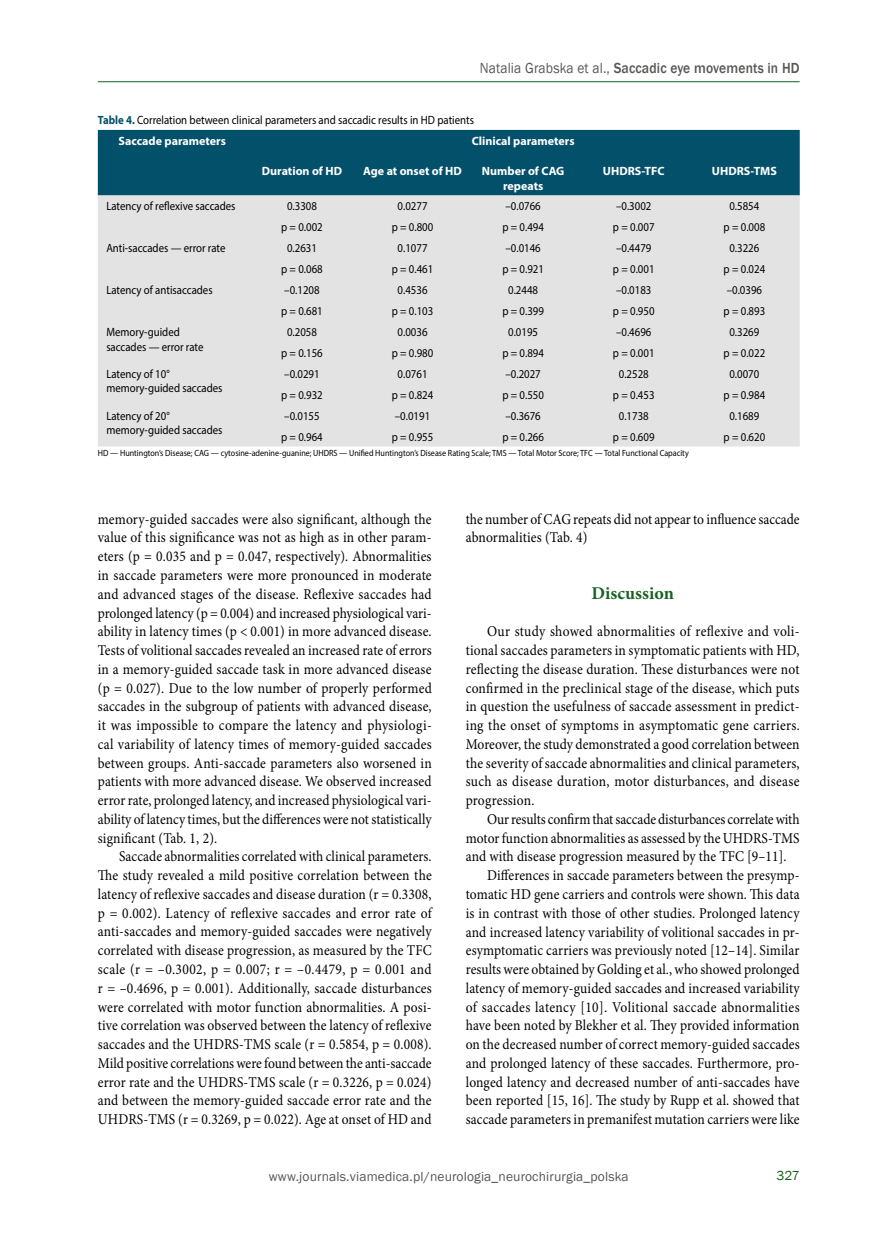
<style>
.page{position:relative;width:872px;height:1234px;background:#fff}
.page>*{position:absolute;margin:0;border:0;box-sizing:border-box;transform-origin:0 0}
.t1{font:700 18px "Minion Pro";color:#176222}
.t2{font:15px/18.8px "Minion Pro";letter-spacing:.005em;color:#000;text-align:justify;scale:.9 1}
.t3{font:15px "Minion Pro";letter-spacing:.025em;color:#000;scale:.9 1}
.t4{font:500 15px "Franklin Gothic";letter-spacing:.01em;color:#575756;scale:.9 1}
.t5{font:13.5px "Franklin Gothic";letter-spacing:.01em;color:#575756}
.t6{font:13.5px "Franklin Gothic";color:#176222}
.t7{font:12px/14.7px "Myriad Pro";color:#000;scale:.9 1}
.t8{font:700 12px/15px "Myriad Pro";color:#fff;text-align:center}
.t9{font:9px "Myriad Pro";color:#000;scale:.9 1}
.s1{font-weight:400}
.s2{font-weight:700;color:#03506b}
.s3{font-weight:700;color:#fff}
</style>
<div class="page">
<div style="left:98px;top:130px;width:701px;height:65px;background:#03506b"></div>
<div style="left:98px;top:195px;width:701px;height:251px;background:#e3e3e3"></div>
<hr style="left:98px;top:81px;width:701px;height:1px;background:#176222">
<p class="t4" style="left:480px;top:59px;width:357px"><span class="s1">Natalia Grabska et al.,</span> Saccadic eye movements in HD</p>
<p class="t7" style="left:119px;top:109px;width:396px;line-height:21px;text-indent:-21px"><span class="s2">Table 4.</span> Correlation between clinical parameters and saccadic results in HD patients<br><span class="s3">Saccade parameters</span></p>
<p class="t8" style="left:472px;top:133px;width:104px">Clinical parameters</p>
<p class="t8" style="left:262px;top:162px;width:82px">Duration of HD</p>
<p class="t8" style="left:363px;top:162px;width:100px">Age at onset of HD</p>
<p class="t8" style="left:482px;top:162px;width:84px">Number of CAG repeats</p>
<p class="t8" style="left:603px;top:162px;width:63px">UHDRS-TFC</p>
<p class="t8" style="left:712px;top:162px;width:66px">UHDRS-TMS</p>
<p class="t7" style="left:106px;top:199px;width:145px">Latency of reflexive saccades</p>
<p class="t7" style="left:287px;top:199px;width:35px">0.3308</p>
<p class="t7" style="left:397px;top:199px;width:35px">0.0277</p>
<p class="t7" style="left:505px;top:199px;width:41px">–0.0766</p>
<p class="t7" style="left:616px;top:199px;width:41px">–0.3002</p>
<p class="t7" style="left:729px;top:199px;width:35px">0.5854</p>
<p class="t7" style="left:281px;top:220px;width:48px">p = 0.002</p>
<p class="t7" style="left:392px;top:220px;width:48px">p = 0.800</p>
<p class="t7" style="left:502px;top:220px;width:48px">p = 0.494</p>
<p class="t7" style="left:613px;top:220px;width:48px">p = 0.007</p>
<p class="t7" style="left:723px;top:220px;width:48px">p = 0.008</p>
<p class="t7" style="left:106px;top:241px;width:134px">Anti-saccades — error rate</p>
<p class="t7" style="left:287px;top:241px;width:35px">0.2631</p>
<p class="t7" style="left:397px;top:241px;width:35px">0.1077</p>
<p class="t7" style="left:505px;top:241px;width:41px">–0.0146</p>
<p class="t7" style="left:616px;top:241px;width:41px">–0.4479</p>
<p class="t7" style="left:729px;top:241px;width:35px">0.3226</p>
<p class="t7" style="left:281px;top:261px;width:48px">p = 0.068</p>
<p class="t7" style="left:392px;top:261px;width:48px">p = 0.461</p>
<p class="t7" style="left:502px;top:261px;width:48px">p = 0.921</p>
<p class="t7" style="left:613px;top:261px;width:48px">p = 0.001</p>
<p class="t7" style="left:723px;top:261px;width:48px">p = 0.024</p>
<p class="t7" style="left:106px;top:282px;width:120px">Latency of antisaccades</p>
<p class="t7" style="left:284px;top:282px;width:41px">–0.1208</p>
<p class="t7" style="left:397px;top:282px;width:35px">0.4536</p>
<p class="t7" style="left:508px;top:282px;width:35px">0.2448</p>
<p class="t7" style="left:616px;top:282px;width:41px">–0.0183</p>
<p class="t7" style="left:726px;top:282px;width:41px">–0.0396</p>
<p class="t7" style="left:281px;top:303px;width:48px">p = 0.681</p>
<p class="t7" style="left:392px;top:303px;width:48px">p = 0.103</p>
<p class="t7" style="left:502px;top:303px;width:48px">p = 0.399</p>
<p class="t7" style="left:613px;top:303px;width:48px">p = 0.950</p>
<p class="t7" style="left:723px;top:303px;width:48px">p = 0.893</p>
<p class="t7" style="left:106px;top:324px;width:109px">Memory-guided saccades — error rate</p>
<p class="t7" style="left:287px;top:324px;width:35px">0.2058</p>
<p class="t7" style="left:397px;top:324px;width:35px">0.0036</p>
<p class="t7" style="left:508px;top:324px;width:35px">0.0195</p>
<p class="t7" style="left:616px;top:324px;width:41px">–0.4696</p>
<p class="t7" style="left:729px;top:324px;width:35px">0.3269</p>
<p class="t7" style="left:281px;top:345px;width:48px">p = 0.156</p>
<p class="t7" style="left:392px;top:345px;width:48px">p = 0.980</p>
<p class="t7" style="left:502px;top:345px;width:48px">p = 0.894</p>
<p class="t7" style="left:613px;top:345px;width:48px">p = 0.001</p>
<p class="t7" style="left:723px;top:345px;width:48px">p = 0.022</p>
<p class="t7" style="left:106px;top:366px;width:131px">Latency of 10° memory-guided saccades</p>
<p class="t7" style="left:284px;top:366px;width:41px">–0.0291</p>
<p class="t7" style="left:397px;top:366px;width:35px">0.0761</p>
<p class="t7" style="left:505px;top:366px;width:41px">–0.2027</p>
<p class="t7" style="left:619px;top:366px;width:35px">0.2528</p>
<p class="t7" style="left:729px;top:366px;width:35px">0.0070</p>
<p class="t7" style="left:281px;top:387px;width:48px">p = 0.932</p>
<p class="t7" style="left:392px;top:387px;width:48px">p = 0.824</p>
<p class="t7" style="left:502px;top:387px;width:48px">p = 0.550</p>
<p class="t7" style="left:613px;top:387px;width:48px">p = 0.453</p>
<p class="t7" style="left:723px;top:387px;width:48px">p = 0.984</p>
<p class="t7" style="left:106px;top:408px;width:131px">Latency of 20° memory-guided saccades</p>
<p class="t7" style="left:284px;top:408px;width:41px">–0.0155</p>
<p class="t7" style="left:395px;top:408px;width:41px">–0.0191</p>
<p class="t7" style="left:505px;top:408px;width:41px">–0.3676</p>
<p class="t7" style="left:619px;top:408px;width:35px">0.1738</p>
<p class="t7" style="left:729px;top:408px;width:35px">0.1689</p>
<p class="t7" style="left:281px;top:429px;width:48px">p = 0.964</p>
<p class="t7" style="left:392px;top:429px;width:48px">p = 0.955</p>
<p class="t7" style="left:502px;top:429px;width:48px">p = 0.266</p>
<p class="t7" style="left:613px;top:429px;width:48px">p = 0.609</p>
<p class="t7" style="left:723px;top:429px;width:48px">p = 0.620</p>
<p class="t9" style="left:98px;top:447px;width:658px">HD — Huntington’s Disease; CAG — cytosine-adenine-guanine; UHDRS — Unified Huntington’s Disease Rating Scale; TMS — Total Motor Score; TFC — Total Functional Capacity</p>
<p class="t2" style="left:98px;top:509px;width:372px">memory-guided saccades were also significant, although the value of this significance was not as high as in other param&shy;eters (p = 0.035 and p = 0.047, respectively). Abnormalities in saccade parameters were more pronounced in moderate and advanced stages of the disease. Reflexive saccades had prolonged latency (p = 0.004) and increased physiological vari&shy;ability in latency times (p &lt; 0.001) in more advanced disease.<br>Tests of volitional saccades revealed an increased rate of errors in a memory-guided saccade task in more advanced disease (p = 0.027). Due to the low number of properly performed saccades in the subgroup of patients with advanced disease, it was impossible to compare the latency and physiologi&shy;cal variability of latency times of memory-guided saccades between groups. Anti-saccade parameters also worsened in patients with more advanced disease. We observed increased error rate, prolonged latency, and increased physiological vari&shy;ability of latency times, but the differences were not statistically significant (Tab. 1, 2).</p>
<p class="t2" style="left:98px;top:847px;width:372px;text-indent:21px">Saccade abnormalities correlated with clinical parameters.<br>The study revealed a mild positive correlation between the latency of reflexive saccades and disease duration (r = 0.3308, p = 0.002). Latency of reflexive saccades and error rate of anti-saccades and memory-guided saccades were negatively correlated with disease progression, as measured by the TFC scale (r = –0.3002, p = 0.007; r = –0.4479, p = 0.001 and r = –0.4696, p = 0.001). Additionally, saccade disturbances were correlated with motor function abnormalities. A posi&shy;tive correlation was observed between the latency of reflexive saccades and the UHDRS-TMS scale (r = 0.5854, p = 0.008).<br>Mild positive correlations were found between the anti-saccade error rate and the UHDRS-TMS scale (r = 0.3226, p = 0.024) and between the memory-guided saccade error rate and the UHDRS-TMS (r = 0.3269, p = 0.022). Age at onset of HD and</p>
<p class="t2" style="left:466px;top:509px;width:372px">the number of CAG repeats did not appear to influence saccade abnormalities (Tab. 4)</p>
<p class="t1" style="left:591px;top:580px;width:84px">Discussion</p>
<p class="t2" style="left:466px;top:622px;width:372px;text-indent:21px">Our study showed abnormalities of reflexive and voli&shy;tional saccades parameters in symptomatic patients with HD, reflecting the disease duration. These disturbances were not confirmed in the preclinical stage of the disease, which puts in question the usefulness of saccade assessment in predict&shy;ing the onset of symptoms in asymptomatic gene carriers.<br>Moreover, the study demonstrated a good correlation between the severity of saccade abnormalities and clinical parameters, such as disease duration, motor disturbances, and disease progression.</p>
<p class="t2" style="left:487px;top:809px;width:349px">Our results confirm that saccade disturbances correlate with</p>
<p class="t2" style="left:466px;top:828px;width:372px">motor function abnormalities as assessed by the UHDRS-TMS</p>
<p class="t2" style="left:466px;top:847px;width:358px">and with disease progression measured by the TFC [9–11].</p>
<p class="t2" style="left:487px;top:865px;width:349px">Differences in saccade parameters between the presymp-</p>
<p class="t2" style="left:466px;top:884px;width:372px">tomatic HD gene carriers and controls were shown. This data</p>
<p class="t2" style="left:466px;top:903px;width:372px">is in contrast with those of other studies. Prolonged latency</p>
<p class="t2" style="left:466px;top:922px;width:372px">and increased latency variability of volitional saccades in pr-</p>
<p class="t2" style="left:466px;top:940px;width:372px">esymptomatic carriers was previously noted [12–14]. Similar</p>
<p class="t2" style="left:466px;top:959px;width:372px">results were obtained by Golding et al., who showed prolonged</p>
<p class="t2" style="left:466px;top:978px;width:372px">latency of memory-guided saccades and increased variability</p>
<p class="t3" style="left:466px;top:996px;width:372px">of saccades latency [10]. Volitional saccade abnormalities</p>
<p class="t2" style="left:466px;top:1015px;width:372px">have been noted by Blekher et al. They provided information</p>
<p class="t2" style="left:466px;top:1034px;width:372px">on the decreased number of correct memory-guided saccades</p>
<p class="t2" style="left:466px;top:1053px;width:372px">and prolonged latency of these saccades. Furthermore, pro-</p>
<p class="t2" style="left:466px;top:1072px;width:372px">longed latency and decreased number of anti-saccades have</p>
<p class="t2" style="left:466px;top:1090px;width:372px">been reported [15, 16]. The study by Rupp et al. showed that</p>
<p class="t2" style="left:466px;top:1109px;width:372px">saccade parameters in premanifest mutation carriers were like</p>
<p class="t5" style="left:269px;top:1168px;width:361px">www.journals.viamedica.pl/neurologia_neurochirurgia_polska</p>
<p class="t6" style="left:776px;top:1166px;width:25px">327</p>
</div>
